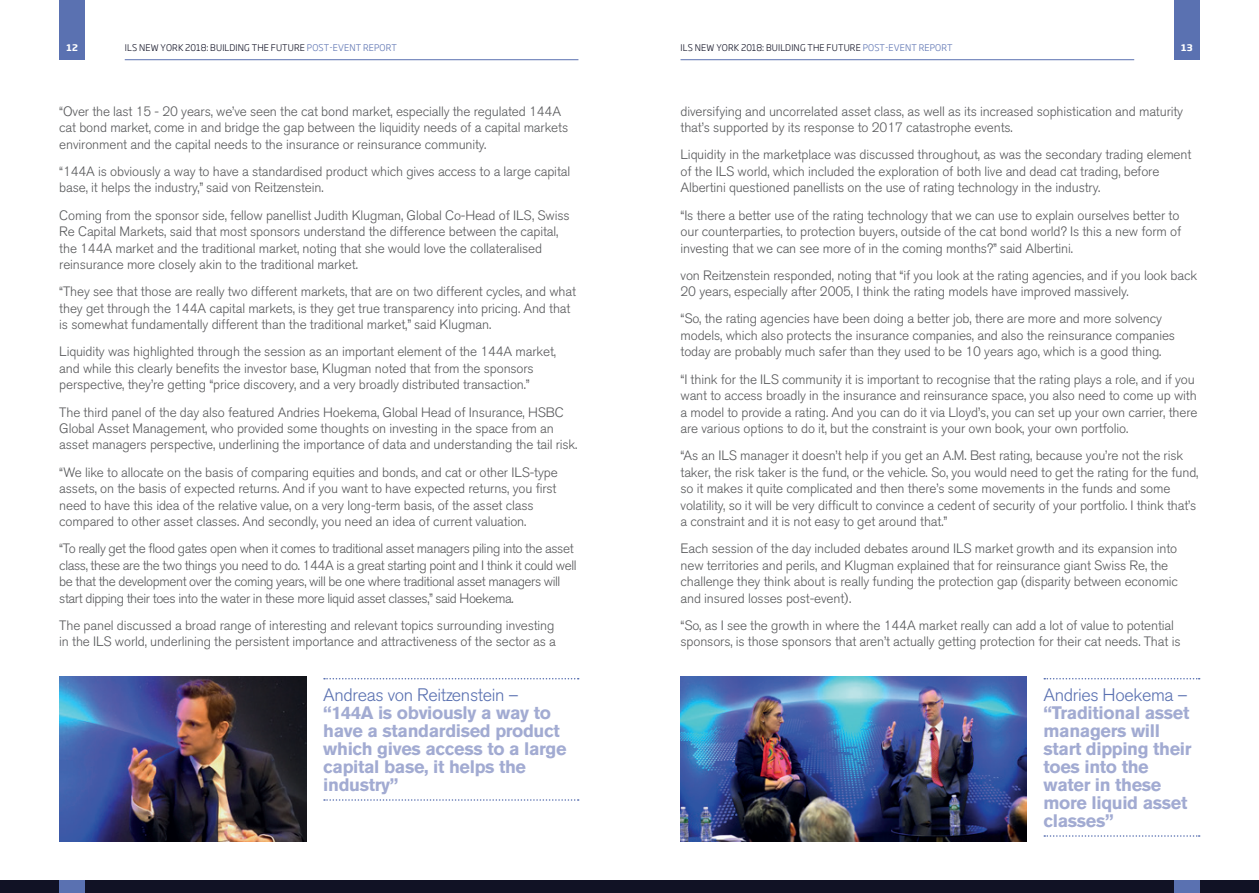
<style>
.page{position:relative;width:1259px;height:893px;background:#fff}
.page>*{position:absolute;margin:0;border:0;box-sizing:border-box;transform-origin:0 0}
.t1{font:700 18px/18px "Akzidenz Grotesk BQ";letter-spacing:-.02em;color:#a2abd2}
.t2{font:300 18px "Akzidenz Grotesk BQ";letter-spacing:-.02em;color:#5a71b1}
.t3{font:300 13.5px/16.5px "Akzidenz Grotesk BQ";letter-spacing:-.01em;color:#57585a}
.t4{font:300 13.5px/16.5px "Akzidenz Grotesk BQ";letter-spacing:-.03em;color:#57585a}
.t5{font:300 9px "Soho Gothic Pro";letter-spacing:.015em;color:#111225}
.t6{font:700 9px "Soho Gothic Pro";color:#fff}
.s1{color:#5a71b1}
</style>
<div class="page">
<hr style="left:125px;top:59px;width:453px;height:1px;background:#5a71b1">
<hr style="left:680px;top:59px;width:454px;height:1px;background:#5a71b1">
<div style="left:60px;top:0;width:25px;height:60px;background:#5a71b1"></div>
<div style="left:1174px;top:0;width:25px;height:60px;background:#5a71b1"></div>
<div style="left:629px;top:880px;width:630px;height:13px;background:#111225"></div>
<div style="left:0;top:880px;width:629px;height:13px;background:#111225"></div>
<div style="left:60px;top:880px;width:25px;height:13px;background:#5a71b1"></div>
<div style="left:1174px;top:880px;width:25px;height:13px;background:#5a71b1"></div>
<img style="left:59px;top:676px;width:247px;height:166px">
<svg style="left:324px;top:678px;width:255px;height:1px"></svg>
<svg style="left:324px;top:799px;width:255px;height:2px"></svg>
<svg style="left:1044px;top:678px;width:155px;height:1px"></svg>
<svg style="left:1044px;top:835px;width:155px;height:2px"></svg>
<img style="left:680px;top:676px;width:346px;height:166px">
<p class="t6" style="left:67px;top:41px;width:13px">12</p>
<p class="t5" style="left:125px;top:41px;width:273px">ILS NEW YORK 2018: BUILDING THE FUTURE <span class="s1">POST-EVENT REPORT</span></p>
<p class="t5" style="left:680px;top:41px;width:273px">ILS NEW YORK 2018: BUILDING THE FUTURE <span class="s1">POST-EVENT REPORT</span></p>
<p class="t6" style="left:1181px;top:41px;width:13px">13</p>
<p class="t3" style="left:59px;top:103px;width:510px">“Over the last 15 - 20 years, we’ve seen the cat bond market, especially the regulated 144A cat bond market, come in and bridge the gap between the liquidity needs of a capital markets environment and the capital needs to the insurance or reinsurance community.</p>
<p class="t3" style="left:59px;top:163px;width:512px">“144A is obviously a way to have a standardised product which gives access to a large capital base, it helps the industry,” said von Reitzenstein.</p>
<p class="t3" style="left:59px;top:207px;width:512px">Coming from the sponsor side, fellow panellist Judith Klugman, Global Co-Head of ILS, Swiss Re Capital Markets, said that most sponsors understand the difference between the capital, the 144A market and the traditional market, noting that she would love the collateralised reinsurance more closely akin to the traditional market.</p>
<p class="t3" style="left:59px;top:284px;width:518px">“They see that those are really two different markets, that are on two different cycles, and what they get through the 144A capital markets, is they get true transparency into pricing. And that is somewhat fundamentally different than the traditional market,” said Klugman.</p>
<p class="t3" style="left:59px;top:344px;width:498px">Liquidity was highlighted through the session as an important element of the 144A market, and while this clearly benefits the investor base, Klugman noted that from the sponsors perspective, they’re getting “price discovery, and a very broadly distributed transaction.”</p>
<p class="t3" style="left:59px;top:404px;width:520px">The third panel of the day also featured Andries Hoekema, Global Head of Insurance, HSBC<br>Global Asset Management, who provided some thoughts on investing in the space from an asset managers perspective, underlining the importance of data and understanding the tail risk.</p>
<p class="t3" style="left:59px;top:464px;width:500px">“We like to allocate on the basis of comparing equities and bonds, and cat or other ILS-type assets, on the basis of expected returns. And if you want to have expected returns, you first need to have this idea of the relative value, on a very long-term basis, of the asset class compared to other asset classes. And secondly, you need an idea of current valuation.</p>
<p class="t4" style="left:59px;top:541px;width:519px">“To really get the flood gates open when it comes to traditional asset managers piling into the asset class, these are the two things you need to do. 144A is a great starting point and I think it could well be that the development over the coming years, will be one where traditional asset managers will start dipping their toes into the water in these more liquid asset classes,” said Hoekema.</p>
<p class="t3" style="left:59px;top:617px;width:498px">The panel discussed a broad range of interesting and relevant topics surrounding investing in the ILS world, underlining the persistent importance and attractiveness of the sector as a</p>
<h1 class="t2" style="left:323px;top:684px;width:197px">Andreas von Reitzenstein –</h1>
<h1 class="t1" style="left:323px;top:703px;width:245px">“144A is obviously a way to have a standardised product which gives access to a large capital base, it helps the industry”</h1>
<p class="t3" style="left:680px;top:103px;width:504px">diversifying and uncorrelated asset class, as well as its increased sophistication and maturity that’s supported by its response to 2017 catastrophe events.</p>
<p class="t3" style="left:680px;top:147px;width:512px">Liquidity in the marketplace was discussed throughout, as was the secondary trading element of the ILS world, which included the exploration of both live and dead cat trading, before<br>Albertini questioned panellists on the use of rating technology in the industry.</p>
<p class="t3" style="left:680px;top:207px;width:502px">“Is there a better use of the rating technology that we can use to explain ourselves better to our counterparties, to protection buyers, outside of the cat bond world? Is this a new form of investing that we can see more of in the coming months?” said Albertini.</p>
<p class="t3" style="left:680px;top:267px;width:518px">von Reitzenstein responded, noting that “if you look at the rating agencies, and if you look back<br>20 years, especially after 2005, I think the rating models have improved massively.</p>
<p class="t3" style="left:680px;top:311px;width:496px">“So, the rating agencies have been doing a better job, there are more and more solvency models, which also protects the insurance companies, and also the reinsurance companies today are probably much safer than they used to be 10 years ago, which is a good thing.</p>
<p class="t3" style="left:680px;top:371px;width:518px">“I think for the ILS community it is important to recognise that the rating plays a role, and if you want to access broadly in the insurance and reinsurance space, you also need to come up with a model to provide a rating. And you can do it via Lloyd’s, you can set up your own carrier, there are various options to do it, but the constraint is your own book, your own portfolio.</p>
<p class="t3" style="left:680px;top:447px;width:519px">“As an ILS manager it doesn’t help if you get an A.M. Best rating, because you’re not the risk taker, the risk taker is the fund, or the vehicle. So, you would need to get the rating for the fund, so it makes it quite complicated and then there’s some movements in the funds and some volatility, so it will be very difficult to convince a cedent of security of your portfolio. I think that’s a constraint and it is not easy to get around that.”</p>
<p class="t3" style="left:680px;top:541px;width:499px">Each session of the day included debates around ILS market growth and its expansion into new territories and perils, and Klugman explained that for reinsurance giant Swiss Re, the challenge they think about is really funding the protection gap (disparity between economic and insured losses post-event).</p>
<p class="t3" style="left:680px;top:617px;width:501px">“So, as I see the growth in where the 144A market really can add a lot of value to potential sponsors, is those sponsors that aren’t actually getting protection for their cat needs. That is</p>
<h1 class="t2" style="left:1043px;top:684px;width:146px">Andries Hoekema –</h1>
<h1 class="t1" style="left:1043px;top:703px;width:150px">“Traditional asset managers will start dipping their toes into the water in these more liquid asset classes”</h1>
</div>
